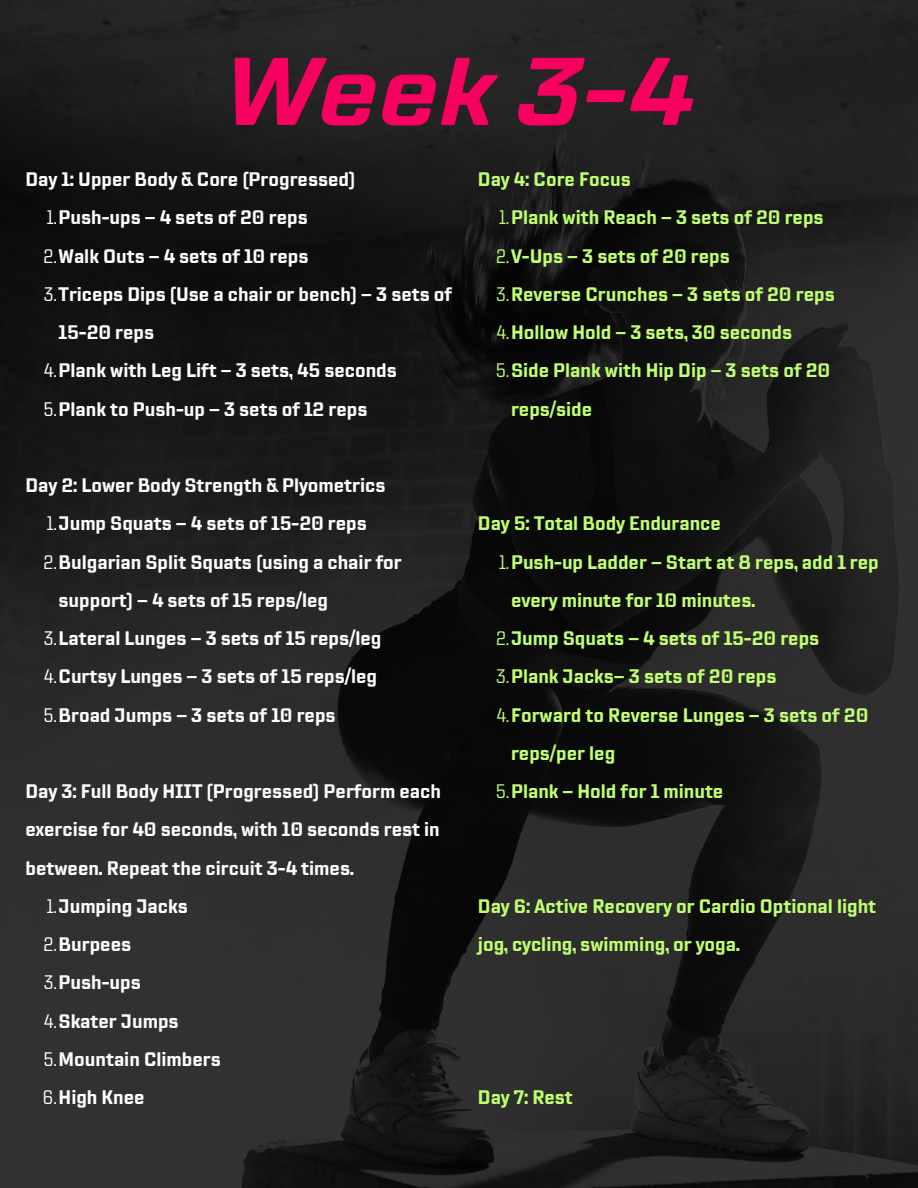
<style>
.page{position:relative;width:918px;height:1188px;background:#fff}
.page>*{position:absolute;margin:0;border:0;box-sizing:border-box;transform-origin:0 0}
.t1{font:italic 700 96px "TT Lakes Neue";color:#f70060}
.t2{font:700 19.5px/38.2px "TT Lakes Neue Cond";color:#fff}
.t3{font:700 19.5px/38.2px "TT Lakes Neue Cond";color:#c1ff72}
.s1{font-weight:400}
</style>
<div class="page">
<img style="left:0;top:0;width:918px;height:1188px">
<p class="t1" style="left:224px;top:24px;width:471px">Week 3-4</p>
<h1 class="t2" style="left:25px;top:160px;width:331px">Day 1: Upper Body &amp; Core (Progressed)</h1>
<h2 class="t2" style="left:47px;top:198px;width:263px"><span class="s1">1.</span>Push-ups – 4 sets of 20 reps</h2>
<p class="t2" style="left:43px;top:237px;width:267px"><span class="s1">2.</span>Walk Outs – 4 sets of 10 reps</p>
<p class="t2" style="left:59px;top:275px;width:395px;text-indent:-15px"><span class="s1">3.</span>Triceps Dips (Use a chair or bench) – 3 sets of<br>15-20 reps</p>
<p class="t2" style="left:44px;top:351px;width:354px"><span class="s1">4.</span>Plank with Leg Lift – 3 sets, 45 seconds</p>
<p class="t2" style="left:43px;top:390px;width:326px"><span class="s1">5.</span>Plank to Push-up – 3 sets of 12 reps</p>
<p class="t2" style="left:25px;top:466px;width:362px">Day 2: Lower Body Strength &amp; Plyometrics</p>
<h2 class="t2" style="left:47px;top:504px;width:322px"><span class="s1">1.</span>Jump Squats – 4 sets of 15-20 reps</h2>
<p class="t2" style="left:59px;top:543px;width:345px;text-indent:-15px"><span class="s1">2.</span>Bulgarian Split Squats (using a chair for support) – 4 sets of 15 reps/leg</p>
<p class="t2" style="left:44px;top:619px;width:339px"><span class="s1">3.</span>Lateral Lunges – 3 sets of 15 reps/leg</p>
<p class="t2" style="left:44px;top:657px;width:335px"><span class="s1">4.</span>Curtsy Lunges – 3 sets of 15 reps/leg</p>
<p class="t2" style="left:43px;top:696px;width:294px"><span class="s1">5.</span>Broad Jumps – 3 sets of 10 reps</p>
<p class="t2" style="left:25px;top:772px;width:417px;text-align:justify">Day 3: Full Body HIIT (Progressed) Perform each exercise for 40 seconds, with 10 seconds rest in between. Repeat the circuit 3-4 times.</p>
<h2 class="t2" style="left:47px;top:887px;width:143px"><span class="s1">1.</span>Jumping Jacks</h2>
<p class="t2" style="left:43px;top:925px;width:89px"><span class="s1">2.</span>Burpees</p>
<p class="t2" style="left:44px;top:963px;width:99px"><span class="s1">3.</span>Push-ups</p>
<p class="t2" style="left:44px;top:1002px;width:136px"><span class="s1">4.</span>Skater Jumps</p>
<p class="t2" style="left:43px;top:1040px;width:179px"><span class="s1">5.</span>Mountain Climbers</p>
<p class="t2" style="left:43px;top:1078px;width:104px"><span class="s1">6.</span>High Knee</p>
<p class="t3" style="left:478px;top:160px;width:154px">Day 4: Core Focus</p>
<h2 class="t3" style="left:499px;top:198px;width:326px"><span class="s1">1.</span>Plank with Reach – 3 sets of 20 reps</h2>
<p class="t3" style="left:496px;top:237px;width:236px"><span class="s1">2.</span>V-Ups – 3 sets of 20 reps</p>
<p class="t3" style="left:496px;top:275px;width:340px"><span class="s1">3.</span>Reverse Crunches – 3 sets of 20 reps</p>
<p class="t3" style="left:496px;top:313px;width:297px"><span class="s1">4.</span>Hollow Hold – 3 sets, 30 seconds</p>
<p class="t3" style="left:511px;top:351px;width:321px;text-indent:-15px"><span class="s1">5.</span>Side Plank with Hip Dip – 3 sets of 20 reps/side</p>
<p class="t3" style="left:478px;top:504px;width:245px">Day 5: Total Body Endurance</p>
<h2 class="t3" style="left:511px;top:543px;width:369px;text-indent:-12px"><span class="s1">1.</span>Push-up Ladder – Start at 8 reps, add 1 rep every minute for 10 minutes.</h2>
<p class="t3" style="left:496px;top:619px;width:325px"><span class="s1">2.</span>Jump Squats – 4 sets of 15-20 reps</p>
<p class="t3" style="left:496px;top:657px;width:282px"><span class="s1">3.</span>Plank Jacks– 3 sets of 20 reps</p>
<p class="t3" style="left:511px;top:696px;width:359px;text-indent:-15px"><span class="s1">4.</span>Forward to Reverse Lunges – 3 sets of 20 reps/per leg</p>
<p class="t3" style="left:496px;top:772px;width:229px"><span class="s1">5.</span>Plank – Hold for 1 minute</p>
<p class="t3" style="left:478px;top:887px;width:400px">Day 6: Active Recovery or Cardio Optional light jog, cycling, swimming, or yoga.</p>
<h2 class="t3" style="left:478px;top:1078px;width:97px">Day 7: Rest</h2>
</div>
